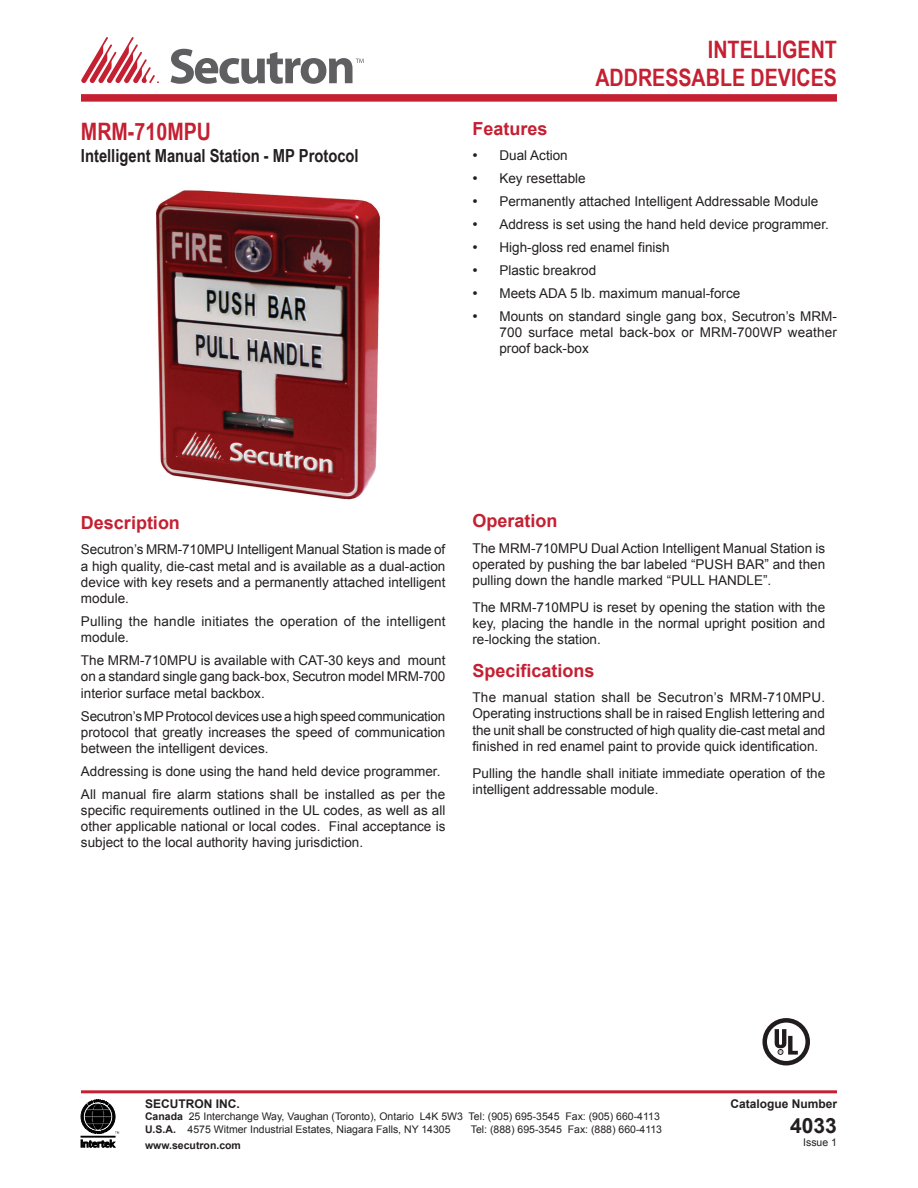
<style>
.page{position:relative;width:918px;height:1188px;background:#fff}
.page>*{position:absolute;margin:0;border:0;box-sizing:border-box;transform-origin:0 0}
.ParaStyle01-Leading{font:700 24px/28.8px "Arial Narrow";color:#c42032;text-align:right}
.ParaStyle01-Leading-2{font:700 21px "Arial";color:#231f20}
.ParaStyle01-Leading-3{font:700 18px "Arial";color:#c42032}
.ParaStyle01-Leading-4{font:700 18px "Arial Narrow";color:#231f20}
.heading_1{font:13.5px/16.2px "Arial";color:#231f20;text-align:justify}
.ParaStyle02-Leading{font:700 12px "Arial";color:#231f20}
.ParaStyle01-Leading-5{font:700 12px "Arial";color:#231f20}
.ParaStyle01-Leading-6{font:10.5px "Arial";color:#231f20}
.ParaStyle02-Leading-2{font:10.5px "Arial";color:#231f20}
.ParaStyle01-Leading-7{font:700 10.5px "Arial";color:#231f20}
.s1{font-family:"Times New Roman";font-size:15px}
.s2{font-weight:700}
</style>
<div class="page">
<hr style="left:81px;top:1090px;width:756px;height:3px;background:#c42032">
<div style="left:81px;top:94px;width:756px;height:8px;background:#c42032"></div>
<svg style="left:171px;top:49px;width:193px;height:35px"></svg>
<svg style="left:81px;top:37px;width:78px;height:47px"></svg>
<svg style="left:81px;top:1140px;width:34px;height:7px"></svg>
<hr style="left:81px;top:1136px;width:34px;height:1px;background:#000">
<svg style="left:81px;top:1100px;width:38px;height:34px"></svg>
<div style="left:762px;top:1018px;width:48px;height:47px;border:5px solid #211d1e;border-radius:50%"></div>
<svg style="left:775px;top:1029px;width:23px;height:26px"></svg>
<img style="left:156px;top:190px;width:225px;height:310px">
<p class="ParaStyle01-Leading" style="left:81px;top:116px;width:132px">MRM-710MPU</p>
<p class="ParaStyle01-Leading-4" style="left:81px;top:142px;width:279px">Intelligent Manual Station - MP Protocol</p>
<p class="ParaStyle01-Leading" style="left:595px;top:34px;width:243px">INTELLIGENT<br>ADDRESSABLE DEVICES</p>
<p class="ParaStyle01-Leading-3" style="left:472px;top:117px;width:77px">Features</p>
<p class="heading_1" style="left:472px;top:148px;width:97px"><span class="s1">•</span> Dual Action</p>
<p class="heading_1" style="left:472px;top:171px;width:115px"><span class="s1">•</span> Key resettable</p>
<p class="heading_1" style="left:472px;top:194px;width:347px"><span class="s1">•</span> Permanently attached Intelligent Addressable Module</p>
<p class="heading_1" style="left:472px;top:217px;width:358px"><span class="s1">•</span> Address is set using the hand held device programmer.</p>
<p class="heading_1" style="left:472px;top:239px;width:199px"><span class="s1">•</span> High-gloss red enamel finish</p>
<p class="heading_1" style="left:472px;top:262px;width:125px"><span class="s1">•</span> Plastic breakrod</p>
<p class="heading_1" style="left:472px;top:285px;width:269px"><span class="s1">•</span> Meets ADA 5 lb. maximum manual-force</p>
<p class="heading_1" style="left:499px;top:308px;width:339px;text-indent:-27px"><span class="s1">•</span> Mounts on standard single gang box, Secutron’s MRM-700 surface metal back-box or MRM-700WP weather proof back-box</p>
<p class="ParaStyle01-Leading-3" style="left:81px;top:511px;width:101px">Description</p>
<p class="heading_1" style="left:81px;top:542px;width:366px">Secutron’s MRM-710MPU Intelligent Manual Station is made of a high quality, die-cast metal and is available as a dual-action device with key resets and a permanently attached intelligent module.</p>
<p class="heading_1" style="left:81px;top:613px;width:366px">Pulling the handle initiates the operation of the intelligent module.</p>
<p class="heading_1" style="left:81px;top:653px;width:366px">The MRM-710MPU is available with CAT-30 keys and mount on a standard single gang back-box, Secutron model MRM-700 interior surface metal backbox.</p>
<p class="heading_1" style="left:81px;top:708px;width:366px">Secutron’s MP Protocol devices use a high speed communication protocol that greatly increases the speed of communication between the intelligent devices.</p>
<p class="heading_1" style="left:81px;top:763px;width:361px">Addressing is done using the hand held device programmer.</p>
<p class="heading_1" style="left:81px;top:786px;width:366px">All manual fire alarm stations shall be installed as per the specific requirements outlined in the UL codes, as well as all other applicable national or local codes. Final acceptance is subject to the local authority having jurisdiction.</p>
<p class="ParaStyle01-Leading-3" style="left:472px;top:509px;width:87px">Operation</p>
<p class="heading_1" style="left:472px;top:540px;width:354px">The MRM-710MPU Dual Action Intelligent Manual Station is operated by pushing the bar labeled “PUSH BAR” and then pulling down the handle marked “PULL HANDLE”.</p>
<p class="heading_1" style="left:472px;top:599px;width:354px">The MRM-710MPU is reset by opening the station with the key, placing the handle in the normal upright position and re-locking the station.</p>
<p class="ParaStyle01-Leading-3" style="left:472px;top:658px;width:124px">Specifications</p>
<p class="heading_1" style="left:472px;top:689px;width:354px">The manual station shall be Secutron’s MRM-710MPU.<br>Operating instructions shall be in raised English lettering and the unit shall be constructed of high quality die-cast metal and finished in red enamel paint to provide quick identification.</p>
<p class="heading_1" style="left:472px;top:765px;width:354px">Pulling the handle shall initiate immediate operation of the intelligent addressable module.</p>
<p class="ParaStyle01-Leading-5" style="left:145px;top:1095px;width:96px">SECUTRON INC.</p>
<p class="ParaStyle01-Leading-6" style="left:145px;top:1110px;width:516px"><span class="s2">Canada</span> 25 Interchange Way, Vaughan (Toronto), Ontario L4K 5W3 Tel: (905) 695-3545 Fax: (905) 660-4113</p>
<p class="ParaStyle02-Leading-2" style="left:145px;top:1122px;width:307px"><span class="s2">U.S.A.</span> 4575 Witmer Industrial Estates, Niagara Falls, NY 14305</p>
<p class="ParaStyle02-Leading-2" style="left:471px;top:1122px;width:193px">Tel: (888) 695-3545 Fax: (888) 660-4113</p>
<p class="ParaStyle01-Leading-7" style="left:145px;top:1138px;width:97px">www.secutron.com</p>
<p class="ParaStyle02-Leading" style="left:730px;top:1096px;width:108px">Catalogue Number</p>
<p class="ParaStyle01-Leading-2" style="left:790px;top:1112px;width:48px">4033</p>
<p class="ParaStyle01-Leading-6" style="left:803px;top:1135px;width:35px">Issue 1</p>
</div>
